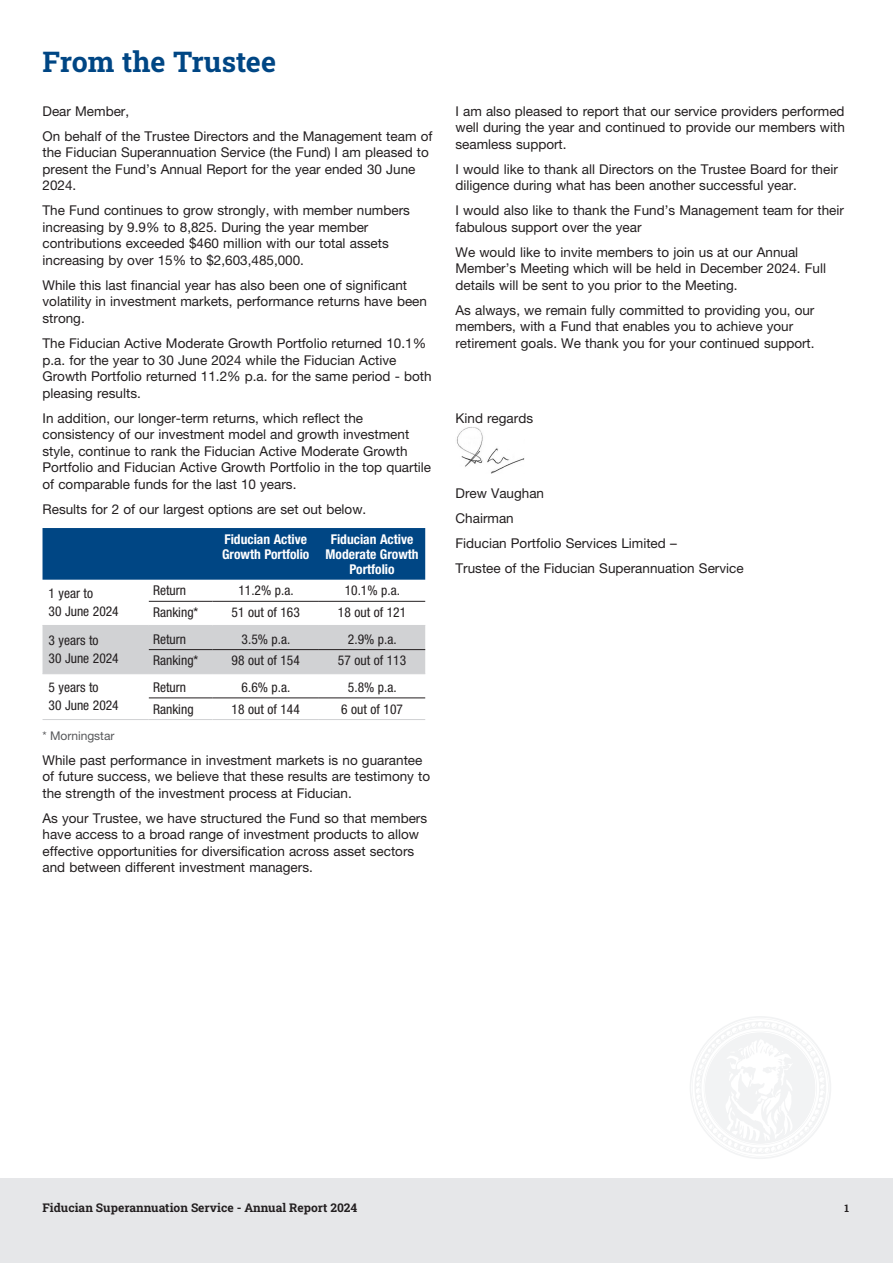
<style>
.page{position:relative;width:893px;height:1263px;background:#fff}
.page>*{position:absolute;margin:0;border:0;box-sizing:border-box;transform-origin:0 0}
.TOC_Entry{font:28.5px "Roboto Slab";color:#004684}
.Paragraph{font:13.5px/16.5px "Helvetica Neue LT Pro";color:#231f20}
.Table_Content{font:condensed 13.5px/18px "Helvetica Neue LT Pro";color:#231f20}
.Table_Heading{font:700 condensed 13.5px/15px "Helvetica Neue LT Pro";color:#fff}
.t1{font:12px "Roboto Slab";color:#231f20}
.t2{font:12px "Helvetica Neue LT Pro";color:#57585a}
.t3{font:10.5px "Roboto Slab";color:#231f20}
</style>
<div class="page">
<div style="left:0;top:1178px;width:893px;height:85px;background:#e6e7e9"></div>
<svg style="left:691px;top:1018px;width:138px;height:139px"></svg>
<div style="left:43px;top:528px;width:382px;height:52px;background:#004684"></div>
<div style="left:43px;top:626px;width:382px;height:47px;background:#d1d2d4"></div>
<hr style="left:149px;top:601px;width:64px;height:1px;background:#231f20">
<hr style="left:213px;top:601px;width:106px;height:1px;background:#231f20">
<hr style="left:319px;top:601px;width:106px;height:1px;background:#231f20">
<hr style="left:43px;top:625px;width:106px;height:1px;background:#d1d2d4">
<hr style="left:149px;top:625px;width:64px;height:1px;background:#d1d2d4">
<hr style="left:213px;top:625px;width:106px;height:1px;background:#d1d2d4">
<hr style="left:319px;top:625px;width:106px;height:1px;background:#d1d2d4">
<hr style="left:149px;top:649px;width:64px;height:1px;background:#231f20">
<hr style="left:213px;top:649px;width:106px;height:1px;background:#231f20">
<hr style="left:319px;top:649px;width:106px;height:1px;background:#231f20">
<hr style="left:43px;top:673px;width:106px;height:1px;background:#d1d2d4">
<hr style="left:43px;top:719px;width:106px;height:1px;background:#d1d2d4">
<hr style="left:149px;top:673px;width:64px;height:1px;background:#d1d2d4">
<hr style="left:213px;top:673px;width:106px;height:1px;background:#d1d2d4">
<hr style="left:319px;top:673px;width:106px;height:1px;background:#d1d2d4">
<hr style="left:149px;top:719px;width:64px;height:1px;background:#d1d2d4">
<hr style="left:213px;top:719px;width:106px;height:1px;background:#d1d2d4">
<hr style="left:319px;top:719px;width:106px;height:1px;background:#d1d2d4">
<hr style="left:149px;top:697px;width:64px;height:1px;background:#231f20">
<hr style="left:213px;top:697px;width:106px;height:1px;background:#231f20">
<hr style="left:319px;top:697px;width:106px;height:1px;background:#231f20">
<img style="left:456px;top:427px;width:68px;height:46px">
<p class="TOC_Entry" style="left:43px;top:43px;width:235px">From the Trustee</p>
<p class="Paragraph" style="left:43px;top:103px;width:88px">Dear Member,</p>
<p class="Paragraph" style="left:43px;top:128px;width:391px">On behalf of the Trustee Directors and the Management team of the Fiducian Superannuation Service (the Fund) I am pleased to present the Fund’s Annual Report for the year ended 30 June 2024.</p>
<p class="Paragraph" style="left:43px;top:202px;width:369px">The Fund continues to grow strongly, with member numbers increasing by 9.9% to 8,825. During the year member contributions exceeded $460 million with our total assets increasing by over 15% to $2,603,485,000.</p>
<p class="Paragraph" style="left:43px;top:277px;width:386px">While this last financial year has also been one of significant volatility in investment markets, performance returns have been strong.</p>
<p class="Paragraph" style="left:43px;top:335px;width:391px">The Fiducian Active Moderate Growth Portfolio returned 10.1% p.a. for the year to 30 June 2024 while the Fiducian Active Growth Portfolio returned 11.2% p.a. for the same period - both pleasing results.</p>
<p class="Paragraph" style="left:43px;top:409px;width:390px">In addition, our longer-term returns, which reflect the consistency of our investment model and growth investment style, continue to rank the Fiducian Active Moderate Growth Portfolio and Fiducian Active Growth Portfolio in the top quartile of comparable funds for the last 10 years.</p>
<p class="Paragraph" style="left:43px;top:500px;width:325px">Results for 2 of our largest options are set out below.</p>
<p class="Table_Heading" style="left:222px;top:531px;width:89px">Fiducian Active<br>Growth Portfolio</p>
<p class="Table_Heading" style="left:326px;top:531px;width:95px;text-align:center">Fiducian Active<br>Moderate Growth<br>Portfolio</p>
<p class="Table_Content" style="left:49px;top:584px;width:72px">1 year to<br>30 June 2024</p>
<p class="Table_Content" style="left:153px;top:581px;width:34px">Return</p>
<p class="Table_Content" style="left:238px;top:581px;width:57px">11.2% p.a.</p>
<p class="Table_Content" style="left:345px;top:581px;width:57px">10.1% p.a.</p>
<p class="Table_Content" style="left:153px;top:603px;width:47px">Ranking*</p>
<p class="Table_Content" style="left:232px;top:603px;width:70px">51 out of 163</p>
<p class="Table_Content" style="left:338px;top:603px;width:70px">18 out of 121</p>
<p class="Table_Content" style="left:49px;top:631px;width:72px">3 years to<br>30 June 2024</p>
<p class="Table_Content" style="left:153px;top:630px;width:34px">Return</p>
<p class="Table_Content" style="left:242px;top:630px;width:50px">3.5% p.a.</p>
<p class="Table_Content" style="left:348px;top:630px;width:50px">2.9% p.a.</p>
<p class="Table_Content" style="left:153px;top:651px;width:47px">Ranking*</p>
<p class="Table_Content" style="left:232px;top:651px;width:70px">98 out of 154</p>
<p class="Table_Content" style="left:338px;top:651px;width:70px">57 out of 113</p>
<p class="Table_Content" style="left:49px;top:679px;width:72px">5 years to<br>30 June 2024</p>
<p class="Table_Content" style="left:153px;top:678px;width:34px">Return</p>
<p class="Table_Content" style="left:242px;top:678px;width:50px">6.6% p.a.</p>
<p class="Table_Content" style="left:348px;top:678px;width:50px">5.8% p.a.</p>
<p class="Table_Content" style="left:153px;top:700px;width:42px">Ranking</p>
<p class="Table_Content" style="left:232px;top:700px;width:70px">18 out of 144</p>
<p class="Table_Content" style="left:341px;top:700px;width:63px">6 out of 107</p>
<p class="t2" style="left:43px;top:728px;width:74px">* Morningstar</p>
<p class="Paragraph" style="left:43px;top:751px;width:389px">While past performance in investment markets is no guarantee of future success, we believe that these results are testimony to the strength of the investment process at Fiducian.</p>
<p class="Paragraph" style="left:43px;top:809px;width:386px">As your Trustee, we have structured the Fund so that members have access to a broad range of investment products to allow effective opportunities for diversification across asset sectors and between different investment managers.</p>
<p class="Paragraph" style="left:455px;top:103px;width:391px;text-align:justify">I am also pleased to report that our service providers performed well during the year and continued to provide our members with seamless support.</p>
<p class="Paragraph" style="left:455px;top:161px;width:384px">I would like to thank all Directors on the Trustee Board for their diligence during what has been another successful year.</p>
<p class="Paragraph" style="left:455px;top:202px;width:390px">I would also like to thank the Fund’s Management team for their fabulous support over the year</p>
<p class="Paragraph" style="left:455px;top:244px;width:372px">We would like to invite members to join us at our Annual<br>Member’s Meeting which will be held in December 2024. Full details will be sent to you prior to the Meeting.</p>
<p class="Paragraph" style="left:455px;top:302px;width:361px">As always, we remain fully committed to providing you, our members, with a Fund that enables you to achieve your retirement goals. We thank you for your continued support.</p>
<p class="Paragraph" style="left:455px;top:410px;width:79px">Kind regards</p>
<p class="Paragraph" style="left:455px;top:485px;width:90px">Drew Vaughan</p>
<p class="Paragraph" style="left:455px;top:510px;width:60px">Chairman</p>
<p class="Paragraph" style="left:455px;top:535px;width:223px">Fiducian Portfolio Services Limited –</p>
<p class="Paragraph" style="left:455px;top:560px;width:290px">Trustee of the Fiducian Superannuation Service</p>
<p class="t1" style="left:43px;top:1199px;width:316px">Fiducian Superannuation Service - Annual Report 2024</p>
<p class="t3" style="left:844px;top:1201px;width:6px">1</p>
</div>
